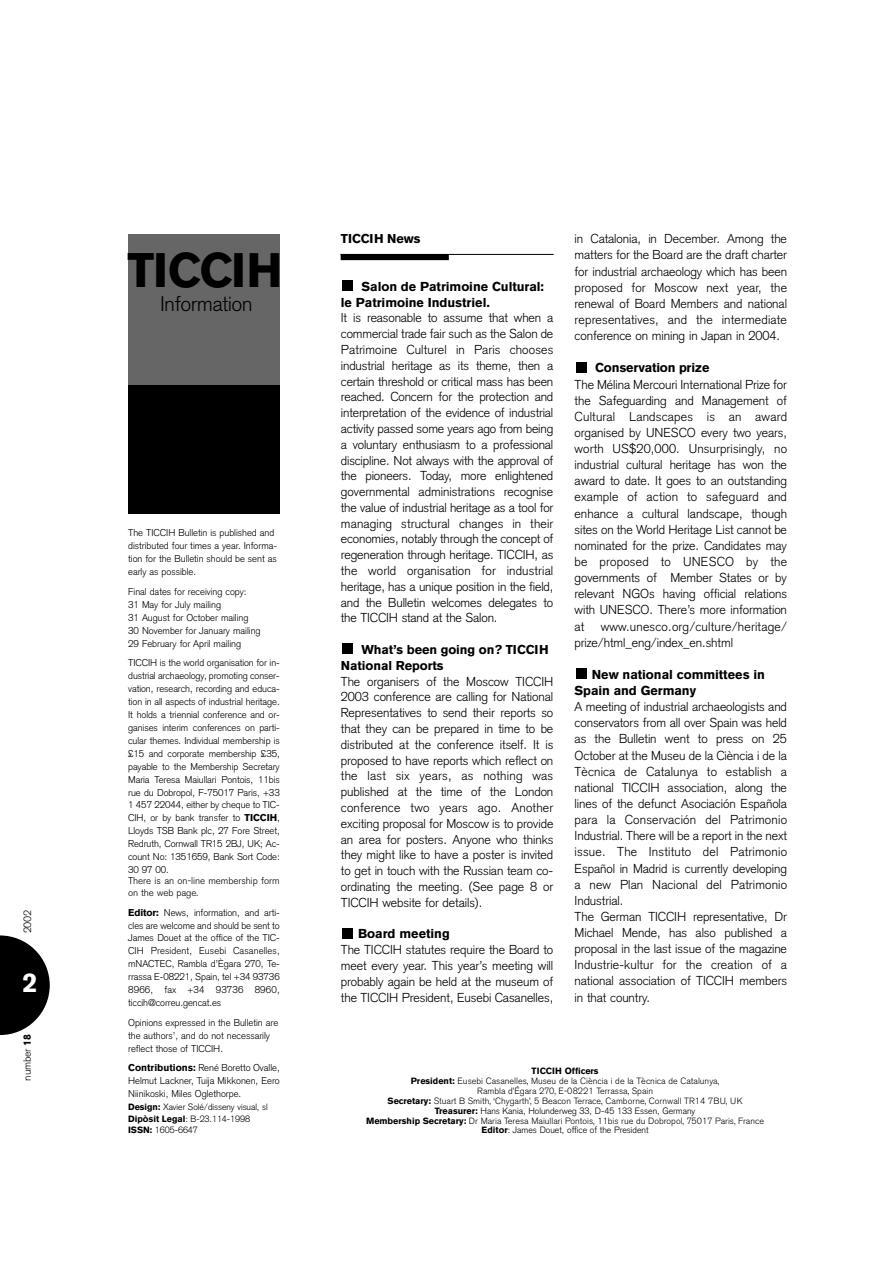
<style>
.page{position:relative;width:893px;height:1263px;background:#fff}
.page>*{position:absolute;margin:0;border:0;box-sizing:border-box;transform-origin:0 0}
.t1{font:700 48px "Akzidenz Grotesk BE";letter-spacing:-.03em;color:#000}
.t2{font:700 27px "Akzidenz Grotesk BE";color:#fff}
.t3{font:300 21px "Akzidenz Grotesk BE";letter-spacing:-.03em;color:#000}
.t4{font:300 12.75px/16.2px "Akzidenz Grotesk";letter-spacing:-.005em;color:#000;text-align:justify}
.t5{font:900 12.75px/15.8px "Akzidenz Grotesk";letter-spacing:-.005em;color:#000}
.t6{font:300 12.75px/16.2px "Akzidenz Grotesk";letter-spacing:.015em;color:#000}
.t7{font:700 12.75px/15.8px "Akzidenz Grotesk BE";letter-spacing:-.005em;color:#000}
.t8{font:300 10.5px "Akzidenz Grotesk BE";letter-spacing:-.02em;color:#000}
.t9{font:300 9.75px/12.9px "Akzidenz Grotesk";color:#000}
.t10{font:300 9.75px/11.4px "Akzidenz Grotesk BE";letter-spacing:-.005em;color:#000}
.t11{font:300 9px/10.1px "Akzidenz Grotesk BE";color:#000;text-align:center}
.t12{font:300 9px/11.4px "Akzidenz Grotesk";color:#000}
.s1{font-weight:700}
.s2{font-weight:900}
.s3{font-family:"Akzidenz Grotesk BE";font-weight:700}
</style>
<div class="page">
<div style="left:128px;top:234px;width:152px;height:151px;background:#666"></div>
<svg style="left:0;top:935px;width:50px;height:100px"></svg>
<div style="left:576px;top:668px;width:10px;height:11px;background:#000"></div>
<div style="left:576px;top:362px;width:10px;height:10px;background:#000"></div>
<div style="left:342px;top:928px;width:11px;height:10px;background:#000"></div>
<div style="left:342px;top:643px;width:11px;height:11px;background:#000"></div>
<div style="left:342px;top:280px;width:11px;height:11px;background:#000"></div>
<div style="left:128px;top:385px;width:151px;height:129px;background:#000"></div>
<hr style="left:340px;top:254px;width:213px;height:1px;background:#000">
<div style="left:340px;top:254px;width:109px;height:6px;background:#000"></div>
<p class="t8" style="left:24px;top:933px;width:25px;rotate:-90deg">2002</p>
<h2 class="t2" style="left:23px;top:973px;width:17px">2</h2>
<p class="t8" style="left:24px;top:1081px;width:48px;rotate:-90deg">number <span class="s1">18</span></p>
<h1 class="t1" style="left:128px;top:253px;width:156px">TICCIH</h1>
<h3 class="t3" style="left:160px;top:296px;width:94px">Information</h3>
<p class="t9" style="left:128px;top:528px;width:150px">The TICCIH Bulletin is published and distributed four times a year. Informa&shy;tion for the Bulletin should be sent as early as possible.</p>
<p class="t9" style="left:128px;top:586px;width:134px">Final dates for receiving copy:<br>31 May for July mailing<br>31 August for October mailing<br>30 November for January mailing<br>29 February for April mailing</p>
<p class="t9" style="left:128px;top:658px;width:153px;text-align:justify">TICCIH is the world organisation for in&shy;dustrial archaeology, promoting conser&shy;vation, research, recording and educa&shy;tion in all aspects of industrial heritage.<br>It holds a triennial conference and or&shy;ganises interim conferences on parti&shy;cular themes. Individual membership is £15 and corporate membership £35, payable to the Membership Secretary Maria Teresa Maiullari Pontois, 11bis rue du Dobropol, F-75017 Paris, +33<br>1 457 22044, either by cheque to TIC-CIH, or by bank transfer to <span class="s2">TICCIH</span>, Lloyds TSB Bank plc, 27 Fore Street, Redruth, Cornwall TR15 2BJ, UK; Ac&shy;count No: 1351659, Bank Sort Code:<br>30 97 00.</p>
<p class="t10" style="left:128px;top:877px;width:153px">There is an on-line membership form on the web page.</p>
<p class="t9" style="left:128px;top:907px;width:153px;text-align:justify"><span class="s2">Editor:</span> News, information, and arti&shy;cles are welcome and should be sent to James Douet at the office of the TIC-CIH President, Eusebi Casanelles, mNACTEC, Rambla d’Ègara 270, Te&shy;rrassa E-08221, Spain, tel +34 93736<br>8966, fax +34 93736 8960, ticcih@correu.gencat.es</p>
<p class="t9" style="left:128px;top:1017px;width:151px">Opinions expressed in the Bulletin are the authors’, and do not necessarily reflect those of TICCIH.</p>
<p class="t9" style="left:128px;top:1063px;width:153px;text-align:justify"><span class="s2">Contributions:</span> René Boretto Ovalle, Helmut Lackner, Tuija Mikkonen, Eero Niinikoski, Miles Oglethorpe.</p>
<p class="t12" style="left:128px;top:1102px;width:141px"><span class="s3">Design:</span> Xavier Solé/disseny visual, sl<br><span class="s2">Dipòsit Legal</span>: B-23.114-1998<br><span class="s2">ISSN:</span> 1605-6647</p>
<p class="t7" style="left:341px;top:232px;width:81px">TICCIH News</p>
<p class="t5" style="left:341px;top:279px;width:205px;text-indent:21px">Salon de Patrimoine Cultural: le Patrimoine Industriel.</p>
<p class="t4" style="left:341px;top:312px;width:214px;line-height:15.8px">It is reasonable to assume that when a commercial trade fair such as the Salon de Patrimoine Culturel in Paris chooses industrial heritage as its theme, then a certain threshold or critical mass has been reached. Concern for the protection and interpretation of the evidence of industrial activity passed some years ago from being a voluntary enthusiasm to a professional discipline. Not always with the approval of the pioneers. Today, more enlightened governmental administrations recognise the value of industrial heritage as a tool for managing structural changes in their economies, notably through the concept of regeneration through heritage. TICCIH, as the world organisation for industrial heritage, has a unique position in the field, and the Bulletin welcomes delegates to the TICCIH stand at the Salon.</p>
<p class="t7" style="left:341px;top:643px;width:209px;text-indent:21px">What’s been going on? TICCIH<br>National Reports</p>
<p class="t4" style="left:341px;top:675px;width:214px;line-height:15.8px">The organisers of the Moscow TICCIH 2003 conference are calling for National Representatives to send their reports so that they can be prepared in time to be distributed at the conference itself. It is proposed to have reports which reflect on the last six years, as nothing was published at the time of the London conference two years ago. Another exciting proposal for Moscow is to provide an area for posters. Anyone who thinks they might like to have a poster is invited to get in touch with the Russian team co&shy;ordinating the meeting. (See page 8 or TICCIH website for details).</p>
<p class="t5" style="left:358px;top:927px;width:93px">Board meeting</p>
<p class="t4" style="left:341px;top:943px;width:214px;line-height:15.8px">The TICCIH statutes require the Board to meet every year. This year’s meeting will probably again be held at the museum of the TICCIH President, Eusebi Casanelles,</p>
<p class="t4" style="left:574px;top:232px;width:214px">in Catalonia, in December. Among the matters for the Board are the draft charter for industrial archaeology which has been proposed for Moscow next year, the renewal of Board Members and national representatives, and the intermediate conference on mining in Japan in 2004.</p>
<p class="t5" style="left:595px;top:361px;width:116px">Conservation prize</p>
<p class="t4" style="left:574px;top:378px;width:214px">The Mélina Mercouri International Prize for the Safeguarding and Management of Cultural Landscapes is an award organised by UNESCO every two years, worth US$20,000. Unsurprisingly, no industrial cultural heritage has won the award to date. It goes to an outstanding example of action to safeguard and enhance a cultural landscape, though sites on the World Heritage List cannot be nominated for the prize. Candidates may be proposed to UNESCO by the governments of Member States or by relevant NGOs having official relations with UNESCO. There’s more information at</p>
<p class="t6" style="left:574px;top:619px;width:214px;text-indent:26px">www.unesco.org/culture/heritage/ prize/html_eng/index_en.shtml</p>
<p class="t5" style="left:574px;top:667px;width:192px;line-height:16.2px;text-indent:17px">New national committees in<br>Spain and Germany</p>
<p class="t4" style="left:574px;top:700px;width:214px;text-align:left">A meeting of industrial archaeologists and conservators from all over Spain was held as the Bulletin went to press on 25<br>October at the Museu de la Ciència i de la Tècnica de Catalunya to establish a national TICCIH association, along the lines of the defunct Asociación Española para la Conservación del Patrimonio Industrial. There will be a report in the next issue. The Instituto del Patrimonio Español in Madrid is currently developing a new Plan Nacional del Patrimonio Industrial.<br>The German TICCIH representative, Dr Michael Mende, has also published a proposal in the last issue of the magazine Industrie-kultur for the creation of a national association of TICCIH members in that country.</p>
<p class="t11" style="left:387px;top:1067px;width:356px"><span class="s1">TICCIH Officers<br>President:</span> Eusebi Casanelles, Museu de la Ciència i de la Tècnica de Catalunya,<br>Rambla d’Égara 270, E-08221 Terrassa, Spain<br><span class="s1">Secretary:</span> Stuart B Smith, ‘Chygarth’, 5 Beacon Terrace, Camborne, Cornwall TR14 7BU, UK</p>
<p class="t12" style="left:435px;top:1106px;width:262px"><span class="s3">Treasurer:</span> Hans Kania, Holunderweg 33, D-45 133 Essen, Germany</p>
<p class="t11" style="left:366px;top:1117px;width:399px"><span class="s1">Membership Secretary:</span> Dr Maria Teresa Maiullari Pontois, 11bis rue du Dobropol, 75017 Paris, France</p>
<p class="t12" style="left:481px;top:1125px;width:168px"><span class="s3">Editor</span>: James Douet, office of the President</p>
</div>
